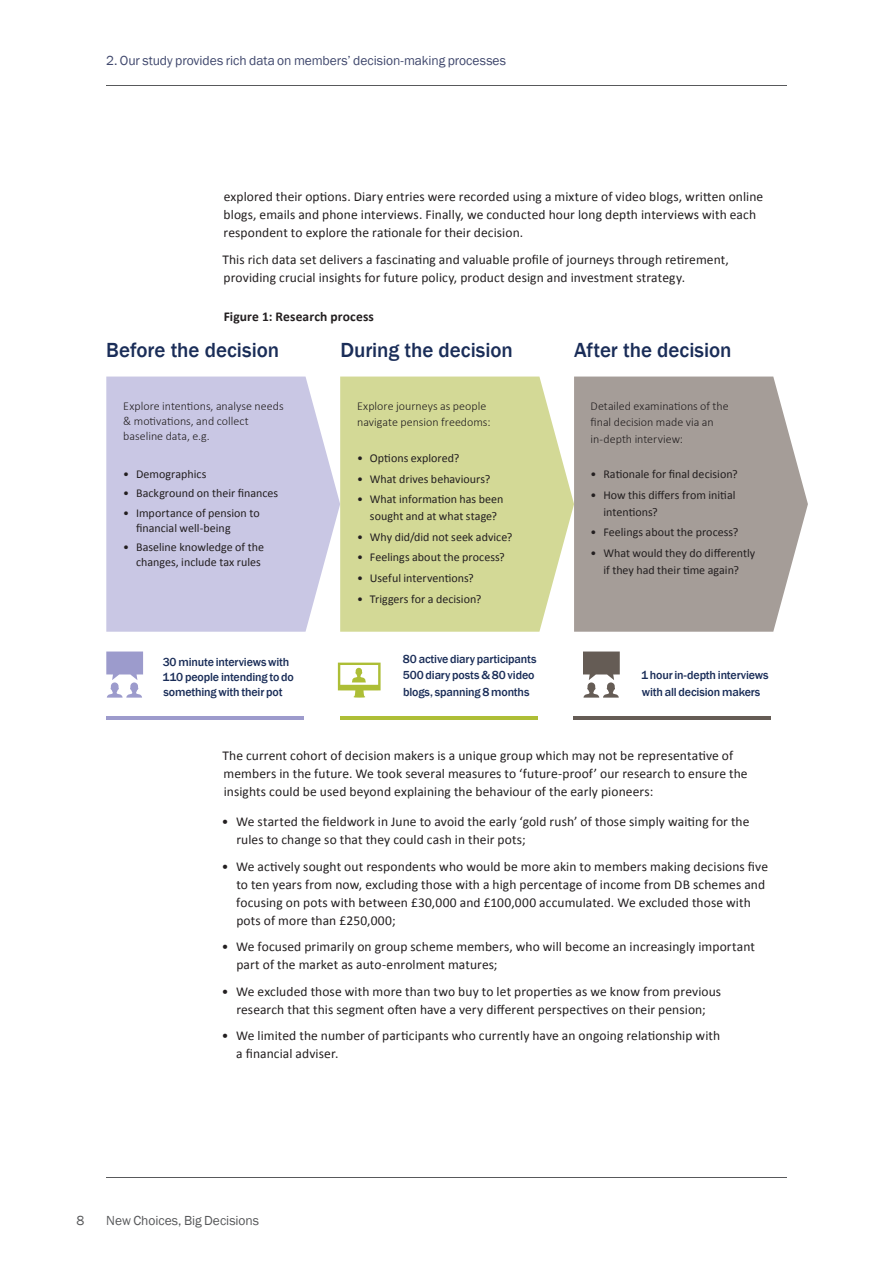
<style>
.page{position:relative;width:893px;height:1263px;background:#fff}
.page>*{position:absolute;margin:0;border:0;box-sizing:border-box;transform-origin:0 0}
.t1{font:500 21px "Franklin Gothic";letter-spacing:-.005em;color:#1a2d58}
.t2{font:13.5px/18px "Calibri";letter-spacing:.005em;color:#231f20}
.t3{font:13.5px "Franklin Gothic";letter-spacing:-.005em;color:#40486d}
.t4{font:13.5px "Franklin Gothic";letter-spacing:-.005em;color:#58595b}
.t5{font:700 13.5px "Calibri";letter-spacing:.01em;color:#231f20}
.t6{font:12px/16.5px "Calibri";color:#231f20}
.t7{font:300 12px/16.5px "Calibri";color:#231f20}
.t8{font:500 12px/16.5px "Franklin Gothic";letter-spacing:-.015em;color:#1a2d58}
</style>
<div class="page">
<hr style="left:106px;top:1177px;width:681px;height:1px;background:#58595b">
<hr style="left:106px;top:85px;width:681px;height:1px;background:#58595b">
<svg style="left:106px;top:377px;width:234px;height:255px;fill:#c9c7e4"></svg>
<svg style="left:340px;top:377px;width:234px;height:255px;fill:#d3d996"></svg>
<svg style="left:574px;top:377px;width:234px;height:255px;fill:#a59d98"></svg>
<svg style="left:106px;top:651px;width:37px;height:47px"></svg>
<svg style="left:583px;top:651px;width:37px;height:47px"></svg>
<svg style="left:338px;top:663px;width:43px;height:35px"></svg>
<hr style="left:106px;top:716px;width:197px;height:3px;background:#9d9bcc">
<hr style="left:340px;top:716px;width:197px;height:3px;background:#aebe36">
<hr style="left:573px;top:716px;width:197px;height:3px;background:#655c55">
<p class="t3" style="left:106px;top:55px;width:401px">2. Our study provides rich data on members’ decision-making processes</p>
<p class="t2" style="left:224px;top:188px;width:541px">explored their options. Diary entries were recorded using a mixture of video blogs, written online blogs, emails and phone interviews. Finally, we conducted hour long depth interviews with each respondent to explore the rationale for their decision.</p>
<p class="t2" style="left:222px;top:251px;width:508px">This rich data set delivers a fascinating and valuable profile of journeys through retirement, providing crucial insights for future policy, product design and investment strategy.</p>
<p class="t5" style="left:224px;top:308px;width:152px">Figure 1: Research process</p>
<h1 class="t1" style="left:106px;top:341px;width:174px">Before the decision</h1>
<h1 class="t1" style="left:340px;top:341px;width:174px">During the decision</h1>
<h1 class="t1" style="left:574px;top:341px;width:159px">After the decision</h1>
<p class="t7" style="left:123px;top:398px;width:162px;line-height:15px">Explore intentions, analyse needs &amp; motivations, and collect baseline data, e.g.</p>
<p class="t6" style="left:123px;top:467px;width:85px">• Demographics</p>
<p class="t6" style="left:123px;top:485px;width:156px">• Background on their finances</p>
<p class="t6" style="left:136px;top:506px;width:125px;line-height:15px;text-indent:-13px">• Importance of pension to financial well-being</p>
<p class="t6" style="left:123px;top:539px;width:142px;line-height:15px;text-align:right">• Baseline knowledge of the changes, include tax rules</p>
<p class="t7" style="left:357px;top:397px;width:135px">Explore journeys as people navigate pension freedoms:</p>
<p class="t6" style="left:357px;top:450px;width:104px">• Options explored?</p>
<p class="t6" style="left:357px;top:471px;width:135px">• What drives behaviours?</p>
<p class="t6" style="left:357px;top:491px;width:148px;text-align:center">• What information has been sought and at what stage?</p>
<p class="t6" style="left:357px;top:529px;width:157px">• Why did/did not seek advice?</p>
<p class="t6" style="left:357px;top:550px;width:149px">• Feelings about the process?</p>
<p class="t6" style="left:357px;top:570px;width:118px">• Useful interventions?</p>
<p class="t6" style="left:357px;top:591px;width:126px">• Triggers for a decision?</p>
<p class="t8" style="left:162px;top:655px;width:133px;line-height:15px">30 minute interviews with<br>110 people intending to do something with their pot</p>
<p class="t8" style="left:403px;top:651px;width:135px">80 active diary participants<br>500 diary posts &amp; 80 video blogs, spanning 8 months</p>
<p class="t7" style="left:591px;top:397px;width:140px">Detailed examinations of the final decision made via an in-depth interview:</p>
<p class="t6" style="left:591px;top:466px;width:149px">• Rationale for final decision?</p>
<p class="t6" style="left:603px;top:487px;width:134px;text-indent:-13px">• How this differs from initial intentions?</p>
<p class="t6" style="left:591px;top:525px;width:149px">• Feelings about the process?</p>
<p class="t6" style="left:591px;top:545px;width:166px;text-align:center">• What would they do differently if they had their time again?</p>
<p class="t8" style="left:641px;top:667px;width:129px">1 hour in-depth interviews with all decision makers</p>
<p class="t2" style="left:222px;top:746px;width:527px">The current cohort of decision makers is a unique group which may not be representative of members in the future. We took several measures to ‘future-proof’ our research to ensure the insights could be used beyond explaining the behaviour of the early pioneers:</p>
<p class="t2" style="left:236px;top:813px;width:515px;text-indent:-15px">• We started the fieldwork in June to avoid the early ‘gold rush’ of those simply waiting for the rules to change so that they could cash in their pots;</p>
<p class="t2" style="left:236px;top:857px;width:533px;text-indent:-15px">• We actively sought out respondents who would be more akin to members making decisions five to ten years from now, excluding those with a high percentage of income from DB schemes and focusing on pots with between £30,000 and £100,000 accumulated. We excluded those with pots of more than £250,000;</p>
<p class="t2" style="left:236px;top:938px;width:520px;text-indent:-15px">• We focused primarily on group scheme members, who will become an increasingly important part of the market as auto-enrolment matures;</p>
<p class="t2" style="left:222px;top:982px;width:501px;text-align:center">• We excluded those with more than two buy to let properties as we know from previous research that this segment often have a very different perspectives on their pension;</p>
<p class="t2" style="left:236px;top:1027px;width:485px;text-indent:-15px">• We limited the number of participants who currently have an ongoing relationship with a financial adviser.</p>
<p class="t4" style="left:77px;top:1212px;width:9px">8</p>
<p class="t4" style="left:106px;top:1212px;width:154px">New Choices, Big Decisions</p>
</div>
